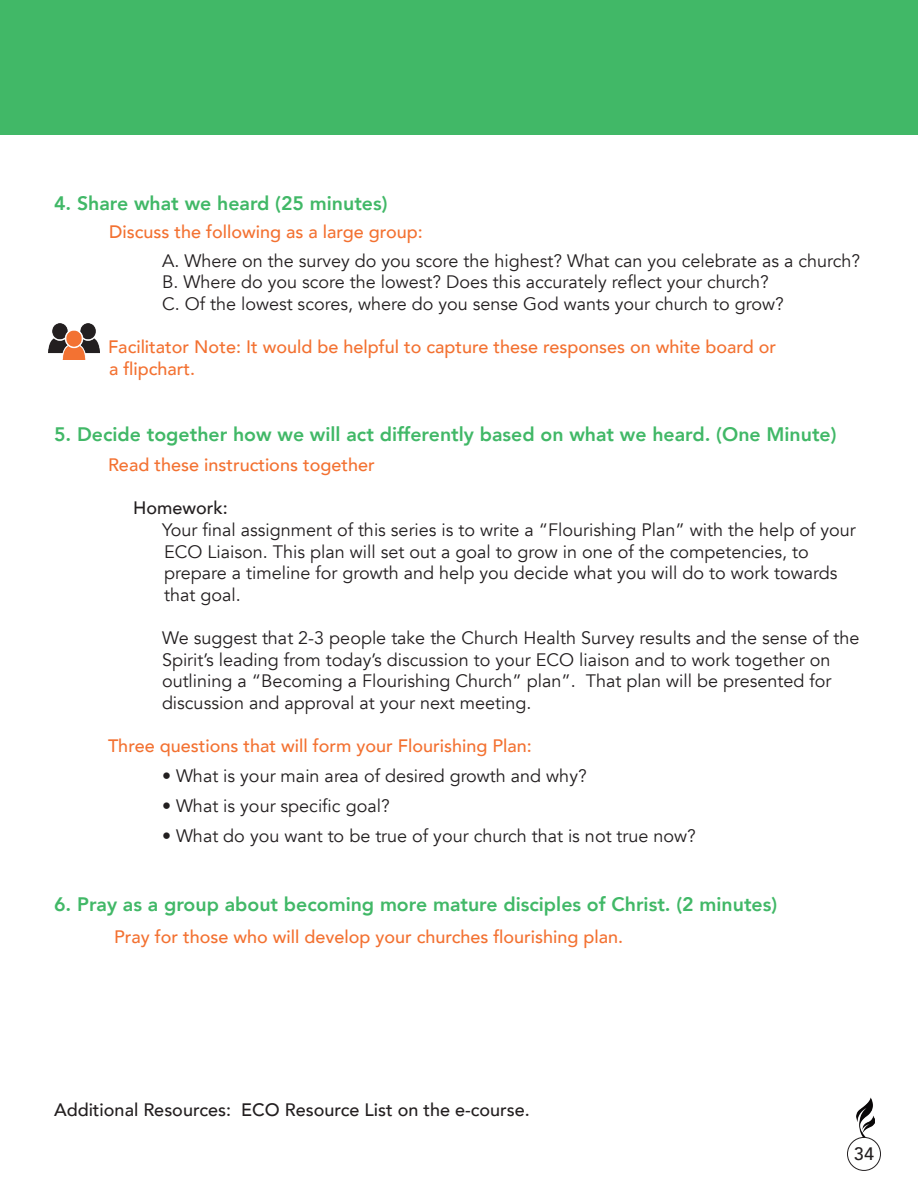
<style>
.page{position:relative;width:918px;height:1188px;background:#fff}
.page>*{position:absolute;margin:0;border:0;box-sizing:border-box;transform-origin:0 0}
.t1{font:800 19.5px "Avenir";color:#41b867}
.t2{font:18px "Avenir";color:#231f20}
.t3{font:500 18px "Avenir";color:#f37131}
.t4{font:500 18px "Avenir";color:#231f20}
</style>
<div class="page">
<div style="left:0;top:0;width:918px;height:135px;background:#41b867"></div>
<img style="left:49px;top:324px;width:50px;height:36px">
<img style="left:856px;top:1098px;width:18px;height:39px">
<div style="left:847px;top:1137px;width:34px;height:34px;border:1px solid #231f20;border-radius:50%"></div>
<p class="t1" style="left:54px;top:188px;width:335px">4. Share what we heard (25 minutes)</p>
<p class="t3" style="left:109px;top:216px;width:315px">Discuss the following as a large group:</p>
<p class="t2" style="left:162px;top:250px;width:700px">A. Where on the survey do you score the highest? What can you celebrate as a church?</p>
<p class="t2" style="left:162px;top:271px;width:608px">B. Where do you score the lowest? Does this accurately reflect your church?</p>
<p class="t2" style="left:162px;top:293px;width:623px">C. Of the lowest scores, where do you sense God wants your church to grow?</p>
<p class="t3" style="left:108px;top:331px;width:670px">Facilitator Note: It would be helpful to capture these responses on white board or</p>
<p class="t3" style="left:109px;top:353px;width:88px">a flipchart.</p>
<p class="t1" style="left:54px;top:419px;width:784px">5. Decide together how we will act differently based on what we heard. (One Minute)</p>
<p class="t3" style="left:108px;top:449px;width:268px">Read these instructions together</p>
<p class="t4" style="left:133px;top:493px;width:96px">Homework:</p>
<p class="t2" style="left:162px;top:519px;width:695px">Your final assignment of this series is to write a “Flourishing Plan” with the help of your</p>
<p class="t2" style="left:164px;top:541px;width:646px">ECO Liaison. This plan will set out a goal to grow in one of the competencies, to</p>
<p class="t2" style="left:164px;top:562px;width:675px">prepare a timeline for growth and help you decide what you will do to work towards</p>
<p class="t2" style="left:164px;top:584px;width:78px">that goal.</p>
<p class="t2" style="left:162px;top:627px;width:699px">We suggest that 2-3 people take the Church Health Survey results and the sense of the</p>
<p class="t2" style="left:162px;top:649px;width:670px">Spirit’s leading from today’s discussion to your ECO liaison and to work together on</p>
<p class="t2" style="left:162px;top:670px;width:671px">outlining a “Becoming a Flourishing Church” plan”. That plan will be presented for</p>
<p class="t2" style="left:162px;top:692px;width:371px">discussion and approval at your next meeting.</p>
<p class="t3" style="left:108px;top:730px;width:425px">Three questions that will form your Flourishing Plan:</p>
<p class="t2" style="left:162px;top:765px;width:426px">• What is your main area of desired growth and why?</p>
<p class="t2" style="left:162px;top:795px;width:229px">• What is your specific goal?</p>
<p class="t2" style="left:162px;top:825px;width:535px">• What do you want to be true of your church that is not true now?</p>
<p class="t1" style="left:54px;top:889px;width:725px">6. Pray as a group about becoming more mature disciples of Christ. (2 minutes)</p>
<p class="t3" style="left:114px;top:921px;width:511px">Pray for those who will develop your churches flourishing plan.</p>
<p class="t4" style="left:54px;top:1094px;width:477px">Additional Resources: ECO Resource List on the e-course.</p>
<p class="t4" style="left:854px;top:1138px;width:22px">34</p>
</div>
